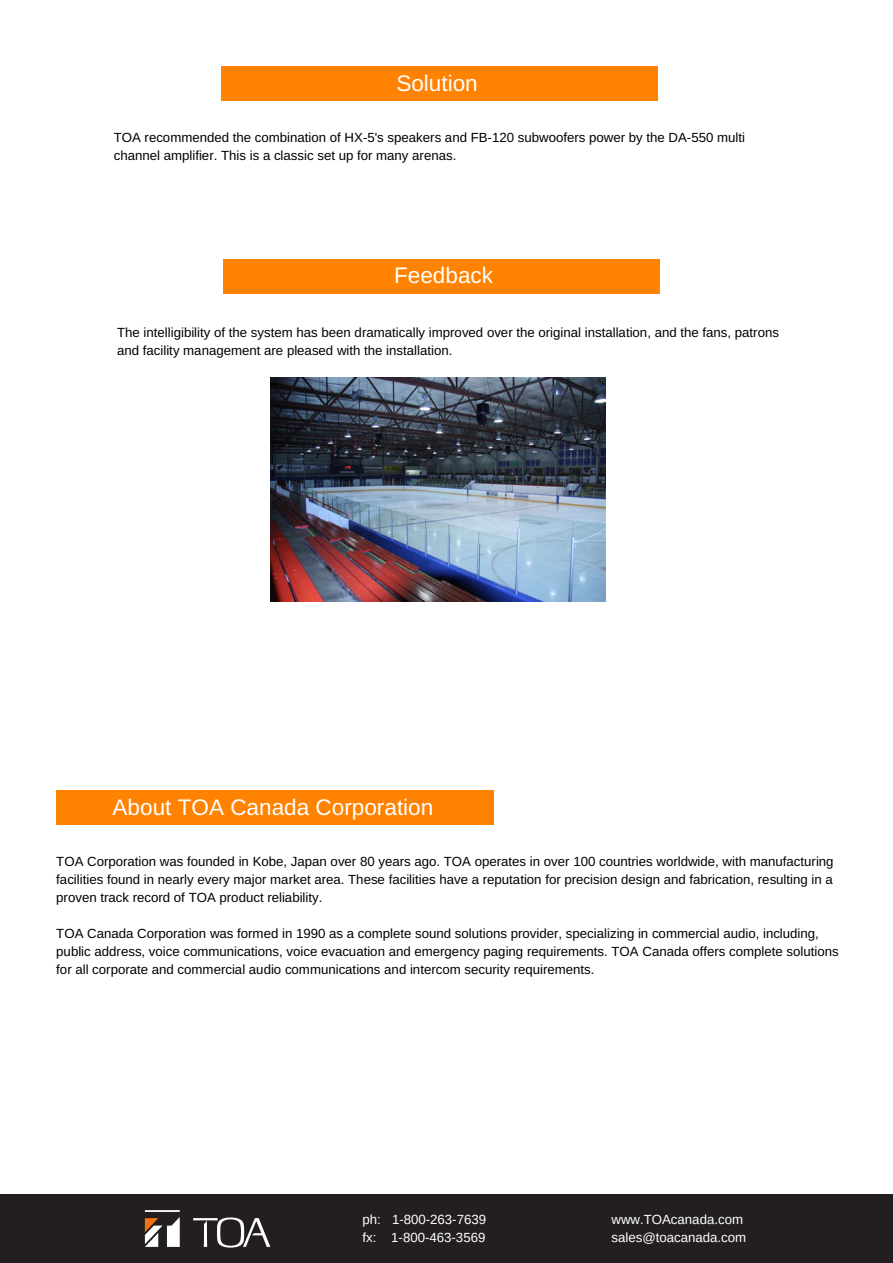
<style>
.page{position:relative;width:893px;height:1263px;background:#fff}
.page>*{position:absolute;margin:0;border:0;box-sizing:border-box;transform-origin:0 0}
.t1{font:22.5px "Arimo";color:#fff}
.t2{font:13.2px/18px "Arimo";color:#000}
.t3{font:13.2px/18px "Arimo";color:#fff}
</style>
<div class="page">
<div style="left:221px;top:66px;width:437px;height:35px;background:#ff8200"></div>
<div style="left:223px;top:259px;width:437px;height:35px;background:#ff8200"></div>
<div style="left:56px;top:790px;width:438px;height:35px;background:#ff8200"></div>
<div style="left:0;top:1194px;width:893px;height:69px;background:#231f20"></div>
<img style="left:144px;top:1210px;width:127px;height:38px">
<img style="left:270px;top:377px;width:336px;height:224px">
<h1 class="t1" style="left:396px;top:71px;width:83px">Solution</h1>
<p class="t2" style="left:114px;top:128px;width:633px">TOA recommended the combination of HX-5's speakers and FB-120 subwoofers power by the DA-550 multi channel amplifier. This is a classic set up for many arenas.</p>
<h1 class="t1" style="left:394px;top:262px;width:100px">Feedback</h1>
<p class="t2" style="left:117px;top:323px;width:663px">The intelligibility of the system has been dramatically improved over the original installation, and the fans, patrons and facility management are pleased with the installation.</p>
<h1 class="t1" style="left:113px;top:795px;width:322px">About TOA Canada Corporation</h1>
<p class="t2" style="left:56px;top:852px;width:779px;text-align:justify">TOA Corporation was founded in Kobe, Japan over 80 years ago. TOA operates in over 100 countries worldwide, with manufacturing facilities found in nearly every major market area. These facilities have a reputation for precision design and fabrication, resulting in a proven track record of TOA product reliability.</p>
<p class="t2" style="left:56px;top:924px;width:784px">TOA Canada Corporation was formed in 1990 as a complete sound solutions provider, specializing in commercial audio, including, public address, voice communications, voice evacuation and emergency paging requirements. TOA Canada offers complete solutions for all corporate and commercial audio communications and intercom security requirements.</p>
<p class="t3" style="left:363px;top:1210px;width:125px">ph: 1-800-263-7639 fx: 1-800-463-3569</p>
<p class="t3" style="left:611px;top:1210px;width:136px">www.TOAcanada.com sales@toacanada.com</p>
</div>
